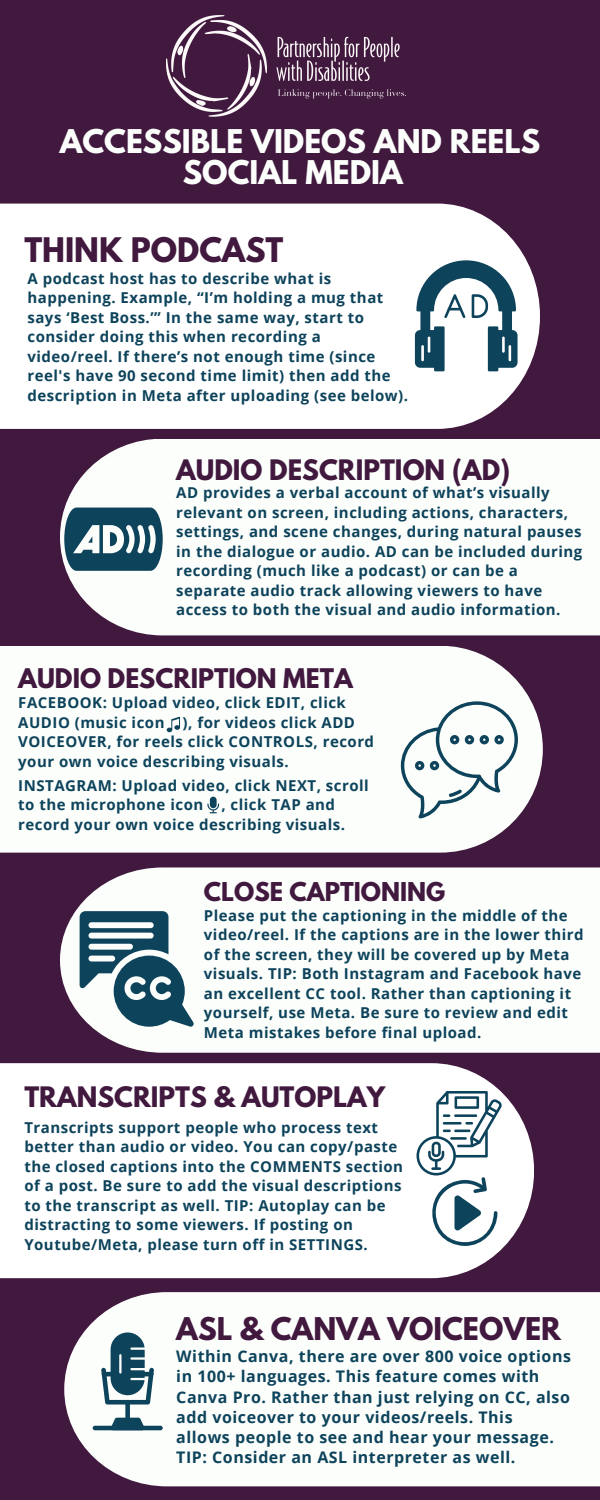
<style>
.page{position:relative;width:600px;height:1500px;background:#41183e}
.page>*{position:absolute;margin:0;border:0;box-sizing:border-box;transform-origin:0 0}
.t1{font:700 30px "League Spartan";color:#41183e}
.t2{font:700 29px "League Spartan";color:#fcfefc}
.t3{font:700 27.8px "League Spartan";color:#41183e}
.t4{font:700 25px "League Spartan";color:#41183e}
.t5{font:700 24px "League Spartan";color:#41183e}
.t6{font:700 23px "League Spartan";color:#41183e}
.t7{font:700 16px/20.2px "Open Sans";letter-spacing:.035em;color:#0d435b}
.t8{font:700 15px/19.5px "Open Sans";letter-spacing:.035em;color:#0d435b}
</style>
<div class="page">
<div style="left:0;top:204px;width:540px;height:225px;background:#fff"></div>
<div style="left:0;top:1063px;width:534px;height:215px;background:#fff"></div>
<div style="left:0;top:646px;width:543px;height:207px;background:#fcfefc"></div>
<div style="left:60px;top:439px;width:540px;height:196px;background:#fcfefc"></div>
<div style="left:64px;top:1292px;width:536px;height:194px;background:#fcfefc"></div>
<div style="left:60px;top:867px;width:540px;height:186px;background:#fcfefc"></div>
<svg style="left:80px;top:911px;width:114px;height:116px;background:#7997a3"></svg>
<svg style="left:401px;top:701px;width:117px;height:118px;background:#d9e3e4"></svg>
<svg style="left:167px;top:717px;width:13px;height:15px"></svg>
<svg style="left:207px;top:797px;width:12px;height:16px"></svg>
<svg style="left:64px;top:508px;width:98px;height:63px;background:#4b7385"></svg>
<div style="left:502px;top:309px;width:10px;height:24px;background:#0d435b"></div>
<div style="left:420px;top:309px;width:10px;height:24px;background:#0d435b"></div>
<svg style="left:498px;top:330px;width:20px;height:38px"></svg>
<div style="left:488px;top:326px;width:10px;height:45px;background:#0d435b"></div>
<svg style="left:415px;top:330px;width:19px;height:38px"></svg>
<div style="left:434px;top:326px;width:11px;height:45px;background:#0d435b"></div>
<svg style="left:416px;top:260px;width:100px;height:58px;background:#8ca5b1"></svg>
<div style="left:125px;top:1400px;width:5px;height:22px;background:#0d435b;border-radius:2px"></div>
<svg style="left:101px;top:1332px;width:53px;height:73px;background:#70909e"></svg>
<svg style="left:111px;top:1418px;width:34px;height:8px"></svg>
<hr style="left:93px;top:1426px;width:69px;height:4px;background:#0d435b;border-radius:2px">
<svg style="left:417px;top:1091px;width:85px;height:161px;background:#cad6db"></svg>
<img style="left:167px;top:16px;width:239px;height:101px">
<p class="t2" style="left:60px;top:127px;width:482px">ACCESSIBLE VIDEOS AND REELS</p>
<h2 class="t2" style="left:183px;top:158px;width:221px">SOCIAL MEDIA</h2>
<h1 class="t1" style="left:24px;top:235px;width:261px">THINK PODCAST</h1>
<h2 class="t8" style="left:27px;top:268px;width:382px">A podcast host has to describe what is happening. Example, “I’m holding a mug that says ‘Best Boss.’” In the same way, start to consider doing this when recording a video/reel. If there’s not enough time (since reel's have 90 second time limit) then add the description in Meta after uploading (see below).</h2>
<h1 class="t4" style="left:176px;top:457px;width:336px">AUDIO DESCRIPTION (AD)</h1>
<p class="t8" style="left:176px;top:483px;width:408px">AD provides a verbal account of what’s visually relevant on screen, including actions, characters, settings, and scene changes, during natural pauses in the dialogue or audio. AD can be included during recording (much like a podcast) or can be a separate audio track allowing viewers to have access to both the visual and audio information.</p>
<p class="t5" style="left:18px;top:666px;width:336px">AUDIO DESCRIPTION META</p>
<p class="t8" style="left:18px;top:693px;width:357px">FACEBOOK: Upload video, click EDIT, click AUDIO (music icon ), for videos click ADD VOICEOVER, for reels click CONTROLS, record your own voice describing visuals.</p>
<p class="t8" style="left:18px;top:775px;width:352px">INSTAGRAM: Upload video, click NEXT, scroll to the microphone icon , click TAP and record your own voice describing visuals.</p>
<p class="t6" style="left:204px;top:880px;width:243px">CLOSE CAPTIONING</p>
<p class="t8" style="left:204px;top:905px;width:381px">Please put the captioning in the middle of the video/reel. If the captions are in the lower third of the screen, they will be covered up by Meta visuals. TIP: Both Instagram and Facebook have an excellent CC tool. Rather than captioning it yourself, use Meta. Be sure to review and edit Meta mistakes before final upload.</p>
<p class="t4" style="left:24px;top:1085px;width:362px">TRANSCRIPTS &amp; AUTOPLAY</p>
<h1 class="t8" style="left:24px;top:1117px;width:380px">Transcripts support people who process text better than audio or video. You can copy/paste the closed captions into the COMMENTS section of a post. Be sure to add the visual descriptions to the transcript as well. TIP: Autoplay can be distracting to some viewers. If posting on Youtube/Meta, please turn off in SETTINGS.</h1>
<p class="t3" style="left:176px;top:1315px;width:386px">ASL &amp; CANVA VOICEOVER</p>
<p class="t7" style="left:176px;top:1346px;width:396px">Within Canva, there are over 800 voice options in 100+ languages. This feature comes with Canva Pro. Rather than just relying on CC, also add voiceover to your videos/reels. This<br>allows people to see and hear your message.<br>TIP: Consider an ASL interpreter as well.</p>
</div>
